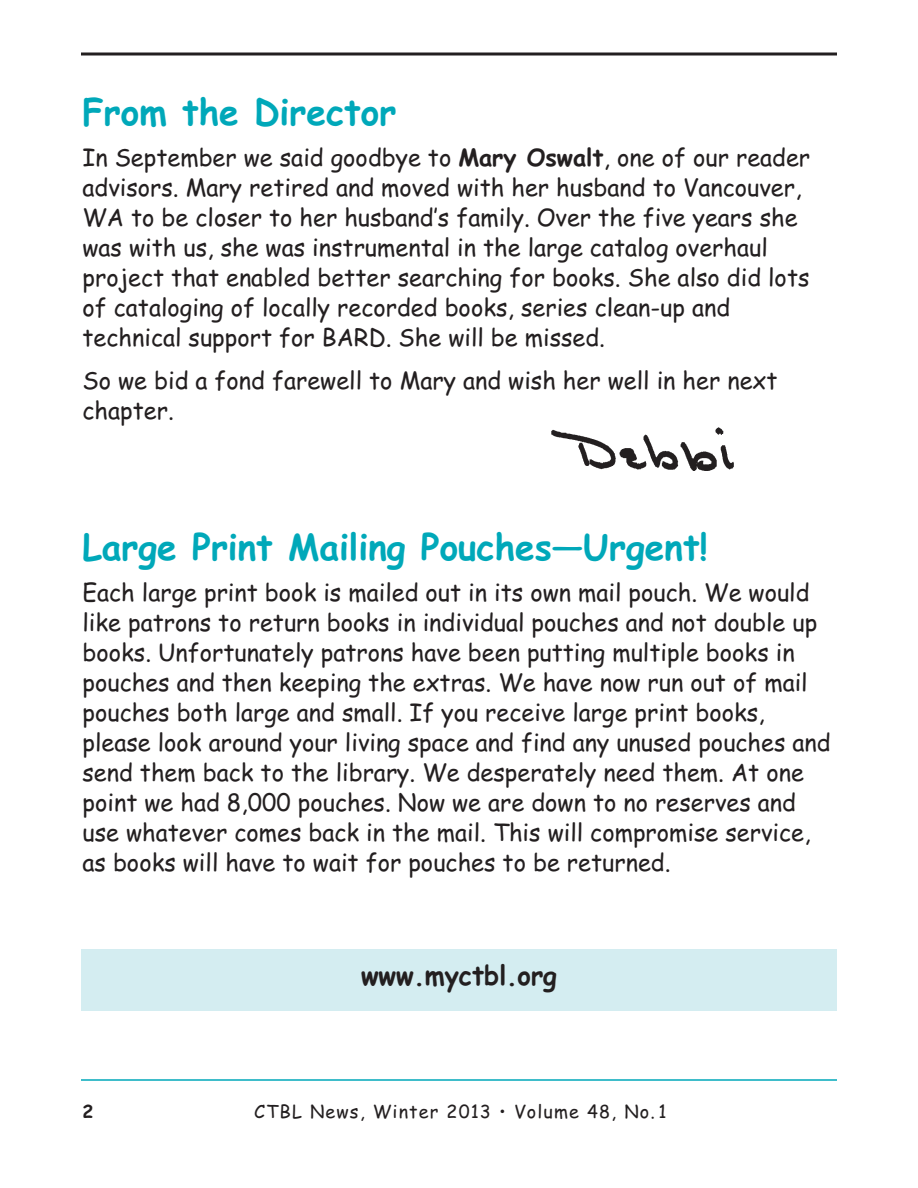
<style>
.page{position:relative;width:918px;height:1188px;background:#fff}
.page>*{position:absolute;margin:0;border:0;box-sizing:border-box;transform-origin:0 0}
.t1{font:700 36px "Comic Sans MS";color:#00a8b9}
.t2{font:700 27px "Comic Sans MS";color:#231f20;scale:.95 1}
.t3{font:24px/30px "Comic Sans MS";color:#231f20}
.t4{font:18px "Comic Sans MS";letter-spacing:.06em;color:#231f20}
.t5{font:700 18px "Comic Sans MS";color:#231f20}
.s1{font-weight:700}
</style>
<div class="page">
<hr style="left:81px;top:1079px;width:756px;height:2px;background:#00a8b9">
<svg style="left:81px;top:52px;width:756px;height:4px;background:#595657"></svg>
<img style="left:551px;top:427px;width:183px;height:44px">
<div style="left:81px;top:949px;width:756px;height:61px;background:#d4edf1"></div>
<h1 class="t1" style="left:82px;top:91px;width:315px">From the Director</h1>
<p class="t3" style="left:82px;top:142px;width:729px">In September we said goodbye to <span class="s1">Mary Oswalt</span>, one of our reader advisors. Mary retired and moved with her husband to Vancouver, WA to be closer to her husband’s family. Over the five years she was with us, she was instrumental in the large catalog overhaul project that enabled better searching for books. She also did lots of cataloging of locally recorded books, series clean-up and technical support for BARD. She will be missed.</p>
<p class="t3" style="left:82px;top:366px;width:697px">So we bid a fond farewell to Mary and wish her well in her next chapter.</p>
<h1 class="t1" style="left:82px;top:527px;width:627px">Large Print Mailing Pouches—Urgent!</h1>
<p class="t3" style="left:82px;top:578px;width:750px">Each large print book is mailed out in its own mail pouch. We would like patrons to return books in individual pouches and not double up books. Unfortunately patrons have been putting multiple books in pouches and then keeping the extras. We have now run out of mail pouches both large and small. If you receive large print books, please look around your living space and find any unused pouches and send them back to the library. We desperately need them. At one point we had 8,000 pouches. Now we are down to no reserves and use whatever comes back in the mail. This will compromise service, as books will have to wait for pouches to be returned.</p>
<p class="t2" style="left:361px;top:960px;width:208px">www.myctbl.org</p>
<p class="t5" style="left:82px;top:1102px;width:12px">2</p>
<p class="t4" style="left:254px;top:1102px;width:414px">CTBL News, Winter 2013 • Volume 48, No. 1</p>
</div>
